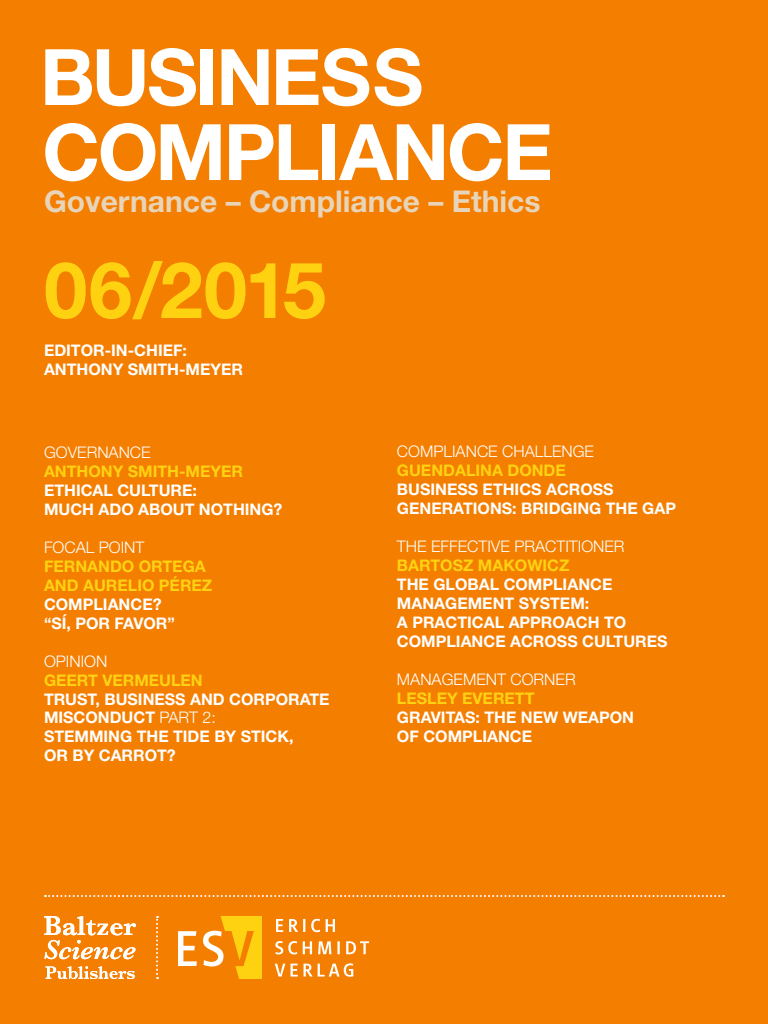
<style>
.page{position:relative;width:768px;height:1024px;background:#f47e00}
.page>*{position:absolute;margin:0;border:0;box-sizing:border-box;transform-origin:0 0}
.t1{font:700 78px/75px "Helvetica Neue";letter-spacing:-.03em;color:#fff}
.t2{font:700 78px "Helvetica Neue";letter-spacing:-.01em;color:#ffd211}
.t3{font:700 30px "Helvetica Neue";color:#e8d4b9}
.t4{font:700 16px/19px "Helvetica Neue";color:#fff}
.t5{font:700 16px/19px "Helvetica Neue";color:#ffd211}
.t6{font:300 16px "Helvetica Neue";color:#fff}
.s1{font-weight:300}
</style>
<div class="page">
<svg style="left:156px;top:916px;width:2px;height:63px"></svg>
<svg style="left:275px;top:963px;width:78px;height:14px"></svg>
<svg style="left:275px;top:941px;width:94px;height:13px"></svg>
<svg style="left:276px;top:919px;width:59px;height:13px"></svg>
<svg style="left:203px;top:916px;width:59px;height:63px"></svg>
<svg style="left:178px;top:931px;width:19px;height:35px"></svg>
<svg style="left:45px;top:895px;width:679px;height:2px"></svg>
<svg style="left:44px;top:916px;width:92px;height:43px"></svg>
<svg style="left:45px;top:966px;width:90px;height:13px"></svg>
<h1 class="t1" style="left:40px;top:38px;width:514px">BUSINESS<br>COMPLIANCE</h1>
<h2 class="t3" style="left:44px;top:183px;width:498px">Governance – Compliance – Ethics</h2>
<h1 class="t2" style="left:44px;top:242px;width:284px">06/2015</h1>
<p class="t4" style="left:44px;top:340px;width:201px">EDITOR-IN-CHIEF:<br>ANTHONY SMITH-MEYER</p>
<p class="t6" style="left:44px;top:442px;width:108px">GOVERNANCE</p>
<p class="t5" style="left:44px;top:461px;width:201px">ANTHONY SMITH-MEYER</p>
<p class="t4" style="left:44px;top:480px;width:240px">ETHICAL CULTURE:<br>MUCH ADO ABOUT NOTHING?</p>
<p class="t6" style="left:44px;top:537px;width:102px">FOCAL POINT</p>
<p class="t5" style="left:44px;top:556px;width:170px">FERNANDO ORTEGA<br>AND AURELIO PÉREZ</p>
<p class="t4" style="left:44px;top:594px;width:132px">COMPLIANCE? “SÍ, POR FAVOR”</p>
<p class="t6" style="left:44px;top:651px;width:65px">OPINION</p>
<p class="t5" style="left:44px;top:670px;width:160px">GEERT VERMEULEN</p>
<p class="t4" style="left:44px;top:689px;width:287px">TRUST, BUSINESS AND CORPORATE<br>MISCONDUCT <span class="s1">PART 2:<br></span>STEMMING THE TIDE BY STICK,<br>OR BY CARROT?</p>
<p class="t6" style="left:397px;top:442px;width:199px">COMPLIANCE CHALLENGE</p>
<p class="t5" style="left:397px;top:461px;width:170px">GUENDALINA DONDE</p>
<p class="t4" style="left:397px;top:480px;width:281px">BUSINESS ETHICS ACROSS<br>GENERATIONS: BRIDGING THE GAP</p>
<p class="t6" style="left:397px;top:537px;width:229px">THE EFFECTIVE PRACTITIONER</p>
<p class="t5" style="left:397px;top:556px;width:174px">BARTOSZ MAKOWICZ</p>
<p class="t4" style="left:397px;top:575px;width:272px">THE GLOBAL COMPLIANCE<br>MANAGEMENT SYSTEM:<br>A PRACTICAL APPROACH TO<br>COMPLIANCE ACROSS CULTURES</p>
<p class="t6" style="left:397px;top:670px;width:180px">MANAGEMENT CORNER</p>
<p class="t5" style="left:397px;top:689px;width:139px">LESLEY EVERETT</p>
<p class="t4" style="left:397px;top:708px;width:239px">GRAVITAS: THE NEW WEAPON<br>OF COMPLIANCE</p>
</div>
